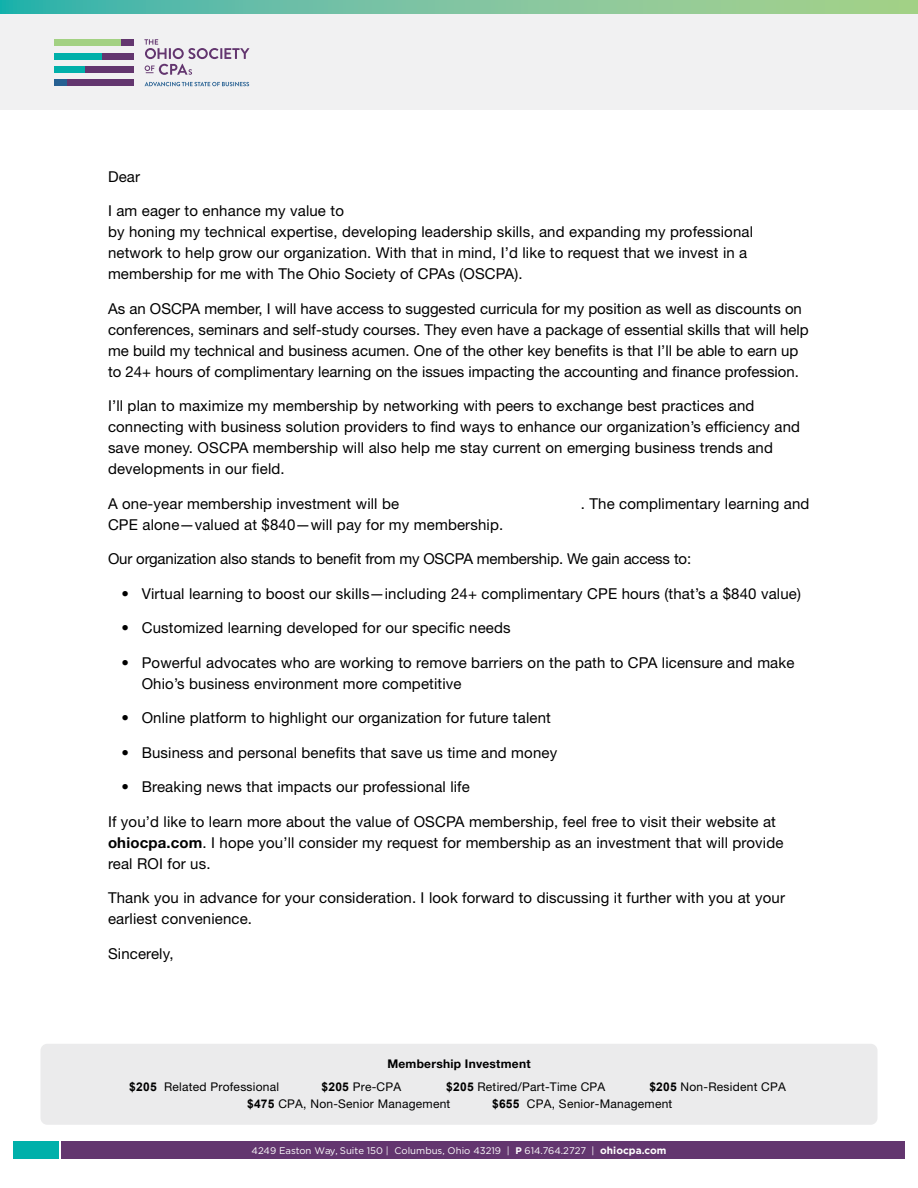
<style>
.page{position:relative;width:918px;height:1188px;background:#fff}
.page>*{position:absolute;margin:0;border:0;box-sizing:border-box;transform-origin:0 0}
.t1{font:15px/21px "Helvetica Neue LT Std";letter-spacing:.01em;color:#000}
.t2{font:15px "Helvetica Neue LT Std";letter-spacing:-.01em;color:#000}
.t3{font:12px "Helvetica Neue LT Std";letter-spacing:.02em;color:#000}
.t4{font:700 12px "Helvetica Neue LT Std";letter-spacing:.02em;color:#000}
.t5{font:9.6px "Gotham";color:#fff}
.s1{font-weight:700}
.s2{font-family:"Arial";font-weight:700}
.s3{font-weight:700;font-size:10.2px}
</style>
<div class="page">
<div style="left:61px;top:1141px;width:843px;height:18px;background:#63366f"></div>
<div style="left:14px;top:1141px;width:45px;height:18px;background:#00b0aa"></div>
<div style="left:0;top:0;width:918px;height:109px;background:#f1f1f2"></div>
<div style="left:54px;top:79px;width:13px;height:7px;background:#266092"></div>
<div style="left:54px;top:66px;width:32px;height:7px;background:#00b0aa"></div>
<div style="left:54px;top:53px;width:49px;height:6px;background:#00b0aa"></div>
<div style="left:86px;top:66px;width:48px;height:7px;background:#63366f"></div>
<div style="left:103px;top:53px;width:31px;height:6px;background:#63366f"></div>
<div style="left:67px;top:79px;width:67px;height:7px;background:#63366f"></div>
<div style="left:121px;top:39px;width:13px;height:7px;background:#63366f"></div>
<div style="left:54px;top:39px;width:67px;height:7px;background:#a3d183"></div>
<svg style="left:144px;top:39px;width:105px;height:36px"></svg>
<svg style="left:145px;top:82px;width:104px;height:4px"></svg>
<svg style="left:0;top:0;width:918px;height:13px"></svg>
<div style="left:40px;top:1044px;width:838px;height:81px;background:#ebebec;border-radius:7px"></div>
<p class="t1" style="left:108px;top:166px;width:34px">Dear</p>
<p class="t1" style="left:108px;top:200px;width:647px">I am eager to enhance my value to<br>by honing my technical expertise, developing leadership skills, and expanding my professional network to help grow our organization. With that in mind, I’d like to request that we invest in a membership for me with The Ohio Society of CPAs (OSCPA).</p>
<p class="t1" style="left:108px;top:298px;width:702px">As an OSCPA member, I will have access to suggested curricula for my position as well as discounts on conferences, seminars and self-study courses. They even have a package of essential skills that will help me build my technical and business acumen. One of the other key benefits is that I’ll be able to earn up to 24+ hours of complimentary learning on the issues impacting the accounting and finance profession.</p>
<p class="t1" style="left:108px;top:395px;width:694px">I’ll plan to maximize my membership by networking with peers to exchange best practices and connecting with business solution providers to find ways to enhance our organization’s efficiency and save money. OSCPA membership will also help me stay current on emerging business trends and developments in our field.</p>
<p class="t1" style="left:108px;top:493px;width:293px">A one-year membership investment will be</p>
<p class="t1" style="left:581px;top:493px;width:230px">. The complimentary learning and</p>
<p class="t1" style="left:108px;top:514px;width:397px">CPE alone—valued at $840—will pay for my membership.</p>
<p class="t2" style="left:108px;top:550px;width:585px">Our organization also stands to benefit from my OSCPA membership. We gain access to:</p>
<p class="t1" style="left:122px;top:583px;width:681px">• Virtual learning to boost our skills—including 24+ complimentary CPE hours (that’s a $840 value)</p>
<p class="t1" style="left:122px;top:617px;width:391px">• Customized learning developed for our specific needs</p>
<p class="t1" style="left:142px;top:652px;width:654px;text-indent:-20px">• Powerful advocates who are working to remove barriers on the path to CPA licensure and make<br>Ohio’s business environment more competitive</p>
<p class="t1" style="left:122px;top:707px;width:431px">• Online platform to highlight our organization for future talent</p>
<p class="t1" style="left:122px;top:742px;width:437px">• Business and personal benefits that save us time and money</p>
<p class="t1" style="left:122px;top:776px;width:350px">• Breaking news that impacts our professional life</p>
<p class="t1" style="left:108px;top:811px;width:677px">If you’d like to learn more about the value of OSCPA membership, feel free to visit their website at <span class="s1">ohiocpa.com</span>. I hope you’ll consider my request for membership as an investment that will provide real ROI for us.</p>
<p class="t1" style="left:108px;top:887px;width:679px">Thank you in advance for your consideration. I look forward to discussing it further with you at your earliest convenience.</p>
<p class="t1" style="left:108px;top:943px;width:67px">Sincerely,</p>
<p class="t4" style="left:387px;top:1057px;width:145px">Membership Investment</p>
<p class="t3" style="left:129px;top:1080px;width:151px"><span class="s2">$205</span> Related Professional</p>
<p class="t3" style="left:322px;top:1080px;width:81px"><span class="s2">$205</span> Pre-CPA</p>
<p class="t3" style="left:446px;top:1080px;width:161px"><span class="s2">$205</span> Retired/Part-Time CPA</p>
<p class="t3" style="left:649px;top:1080px;width:138px"><span class="s2">$205</span> Non-Resident CPA</p>
<p class="t3" style="left:247px;top:1097px;width:205px"><span class="s2">$475</span> CPA, Non-Senior Management</p>
<p class="t3" style="left:492px;top:1097px;width:182px"><span class="s2">$655</span> CPA, Senior-Management</p>
<p class="t5" style="left:252px;top:1144px;width:416px">4249 Easton Way, Suite 150 | Columbus, Ohio 43219 | <span class="s1">P</span> 614.764.2727 | <span class="s3">ohiocpa.com</span></p>
</div>
